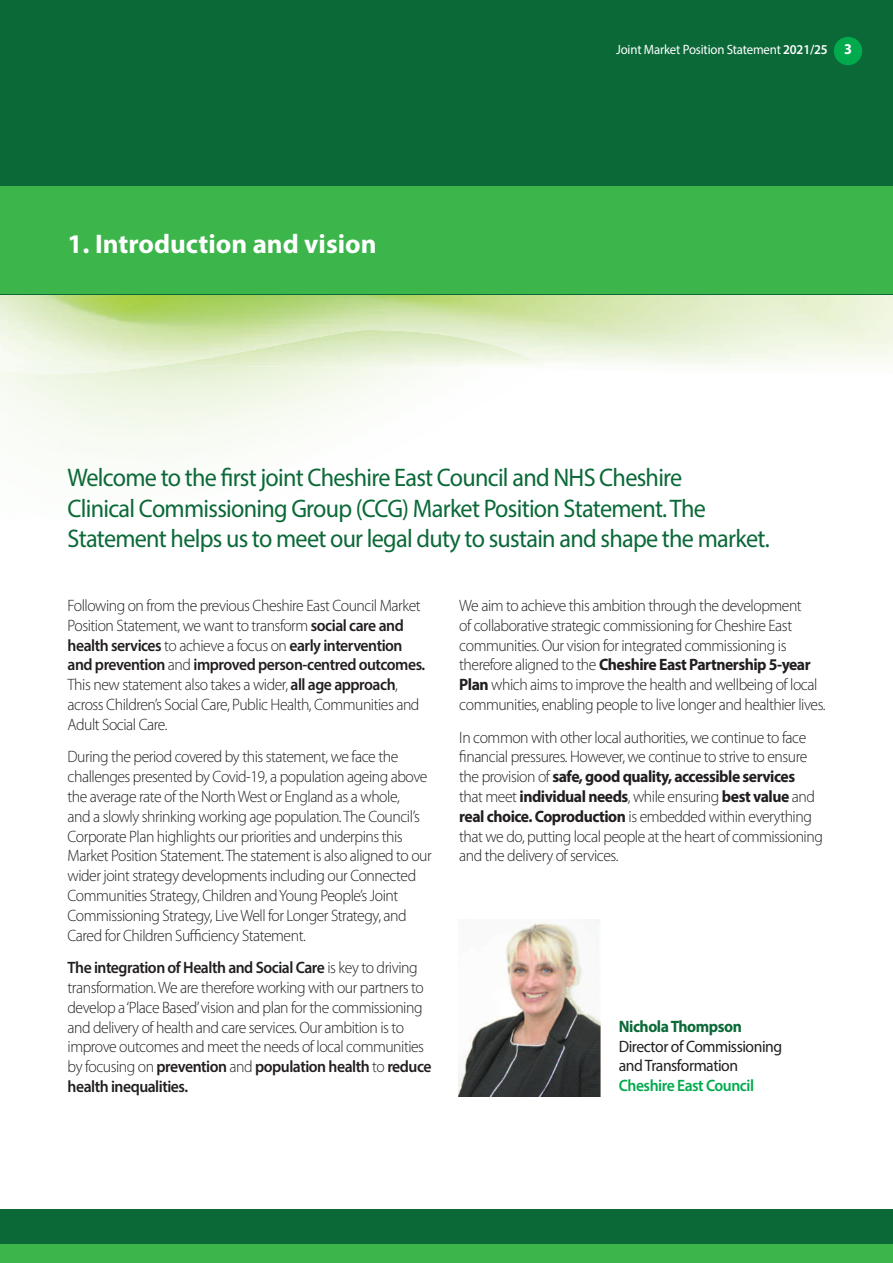
<style>
.page{position:relative;width:893px;height:1263px;background:#fff}
.page>*{position:absolute;margin:0;border:0;box-sizing:border-box;transform-origin:0 0}
.t1{font:700 27px "Myriad Pro";color:#fff}
.t2{font:25.5px/30.6px "Myriad Pro";letter-spacing:-.03em;color:#0b6938;scale:.95 1}
.t3{font:300 16.5px/19.8px "Myriad Pro";letter-spacing:-.03em;color:#231f20;scale:.95 1}
.t4{font:16.5px/19.8px "Myriad Pro";letter-spacing:-.03em;color:#231f20;scale:.95 1}
.t5{font:600 16.5px "Myriad Pro";letter-spacing:-.03em;color:#00aa4d;scale:.95 1}
.t6{font:700 16.5px "Myriad Pro";letter-spacing:-.03em;color:#0b6938;scale:.95 1}
.t7{font:13.5px "Myriad Pro";letter-spacing:-.015em;color:#fff;scale:.95 1}
.s1{font-weight:600}
.s2{font-weight:700;font-size:15px}
.s3{font-weight:700}
</style>
<div class="page">
<img style="left:207px;top:294px;width:180px;height:65px">
<img style="left:162px;top:294px;width:45px;height:72px">
<img style="left:115px;top:294px;width:47px;height:72px">
<img style="left:69px;top:294px;width:48px;height:71px">
<img style="left:0;top:294px;width:71px;height:70px">
<img style="left:387px;top:294px;width:506px;height:83px">
<div style="left:0;top:0;width:893px;height:294px;background:#0b6938"></div>
<div style="left:0;top:187px;width:893px;height:107px;background:#3cb54b"></div>
<img style="left:458px;top:920px;width:143px;height:176px">
<div style="left:834px;top:37px;width:28px;height:28px;background:#00aa4d;border-radius:50%"></div>
<div style="left:0;top:1209px;width:893px;height:54px;background:#0b6938"></div>
<div style="left:0;top:1244px;width:893px;height:19px;background:#3cb54b"></div>
<h1 class="t1" style="left:68px;top:233px;width:310px">1. Introduction and vision</h1>
<p class="t7" style="left:616px;top:45px;width:250px">Joint Market Position Statement <span class="s1">2021/25</span> <span class="s2">3</span></p>
<h2 class="t2" style="left:68px;top:464px;width:741px">Welcome to the first joint Cheshire East Council and NHS Cheshire<br>Clinical Commissioning Group (CCG) Market Position Statement.The<br>Statement helps us to meet our legal duty to sustain and shape the market.</h2>
<p class="t3" style="left:68px;top:597px;width:378px">Following on from the previous Cheshire East Council Market Position Statement, we want to transform <span class="s1">social care and health services</span> to achieve a focus on <span class="s1">early intervention and prevention</span> and <span class="s1">improved person-centred outcomes.<br></span>This new statement also takes a wider, <span class="s1">all age approach</span>, across Children’s Social Care, Public Health, Communities and Adult Social Care.</p>
<p class="t3" style="left:68px;top:748px;width:385px">During the period covered by this statement, we face the challenges presented by Covid-19, a population ageing above the average rate of the NorthWest or England as a whole,<br>and a slowly shrinking working age population. The Council’s Corporate Plan highlights our priorities and underpins this Market Position Statement. The statement is also aligned to our wider joint strategy developments including our Connected Communities Strategy, Children andYoung People’s Joint Commissioning Strategy, LiveWell for Longer Strategy, and Cared for Children Sufficiency Statement.</p>
<p class="t3" style="left:68px;top:959px;width:385px"><span class="s1">The integration of Health and Social Care</span> is key to driving transformation.We are therefore working with our partners to develop a‘Place Based’vision and plan for the commissioning and delivery of health and care services. Our ambition is to improve outcomes and meet the needs of local communities by focusing on <span class="s1">prevention</span> and <span class="s1">population health</span> to <span class="s1">reduce health inequalities.</span></p>
<p class="t3" style="left:459px;top:597px;width:387px">We aim to achieve this ambition through the development<br>of collaborative strategic commissioning for Cheshire East communities. Our vision for integrated commissioning is therefore aligned to the <span class="s3">Cheshire East Partnership 5-year Plan</span> which aims to improve the health and wellbeing of local communities, enabling people to live longer and healthier lives.</p>
<p class="t3" style="left:459px;top:728px;width:384px">In common with other local authorities, we continue to face financial pressures. However, we continue to strive to ensure the provision of <span class="s3">safe, good quality, accessible services </span>that meet <span class="s3">individual needs</span>, while ensuring <span class="s3">best value</span> and <span class="s3">real choice. Coproduction</span> is embedded within everything that we do, putting local people at the heart of commissioning and the delivery of services.</p>
<p class="t6" style="left:619px;top:1020px;width:131px">NicholaThompson</p>
<p class="t4" style="left:619px;top:1037px;width:173px">Director of Commissioning andTransformation</p>
<p class="t5" style="left:619px;top:1079px;width:144px">Cheshire East Council</p>
</div>
